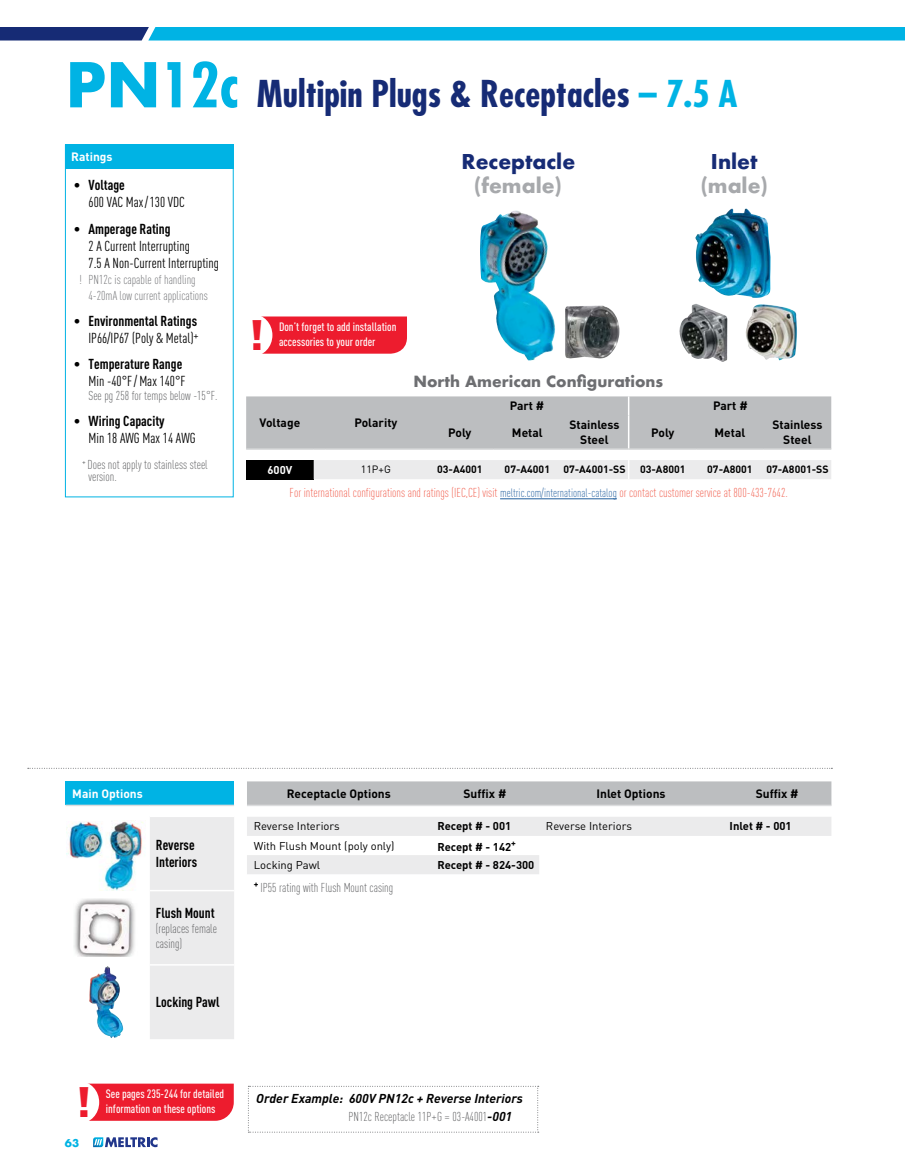
<style>
.page{position:relative;width:905px;height:1175px;background:#fff}
.page>*{position:absolute;margin:0;border:0;box-sizing:border-box;transform-origin:0 0}
.t1{font:900 42px "DIN";color:#ed1c2e}
.t2{font:700 condensed 36px "Futura";color:#162b75}
.t3{font:700 19.95px "Futura";color:#162b75}
.t4{font:700 19.95px "Futura";color:#a7a9ac}
.t5{font:700 15px "Futura";color:#6d6e71}
.t6{font:14.25px/17.1px "DIN Cond";color:#000}
.t7{font:700 14.25px/17.1px "DIN Cond";color:#000}
.t8{font:300 12.75px/15.3px "DIN Cond";color:#58595b}
.t9{font:300 12.75px "DIN Cond";color:#f15b4a}
.t10{font:300 12.75px/15.3px "DIN Cond";color:#6d6e71}
.t11{font:italic 700 12.75px "DIN";color:#000}
.t12{font:700 12px/14.4px "DIN";color:#000;text-align:center}
.t13{font:500 12px/14.4px "DIN Cond";color:#fff}
.t14{font:700 12px "DIN";color:#fff}
.t15{font:11.25px "DIN";color:#000}
.t16{font:700 11.25px "DIN";color:#000}
.t17{font:700 11.25px "DIN";color:#fff}
.t18{font:700 10.5px "DIN";color:#000}
.t19{font:10.5px "DIN";color:#000}
.t20{font:700 10.5px "Futura";color:#00b3e4}
.s1{font-stretch:normal;font-size:60px;color:#00b3e4}
.s2{font-size:60px;color:#00b3e4}
.s3{color:#00b3e4}
.s4{font-weight:700}
.s5{font-size:12px;color:#215e9e}
.s6{font-family:"DIN";font-weight:700;font-style:italic;color:#000}
</style>
<div class="page">
<svg style="left:93px;top:1137px;width:64px;height:10px"></svg>
<svg style="left:28px;top:768px;width:804px;height:1px"></svg>
<img style="left:480px;top:210px;width:75px;height:151px">
<img style="left:695px;top:208px;width:75px;height:90px">
<svg style="left:0;top:27px;width:904px;height:13px;background:#059dd2"></svg>
<img style="left:745px;top:304px;width:52px;height:56px">
<div style="left:66px;top:781px;width:168px;height:24px;background:#00b3e4"></div>
<div style="left:150px;top:817px;width:84px;height:222px;background:#ebebec"></div>
<hr style="left:150px;top:889px;width:84px;height:2px;background:#fff">
<hr style="left:150px;top:964px;width:84px;height:1px;background:#fff">
<hr style="left:66px;top:804px;width:84px;height:2px;background:#dcddde">
<hr style="left:150px;top:804px;width:84px;height:2px;background:#dcddde">
<img style="left:74px;top:898px;width:61px;height:58px">
<img style="left:89px;top:966px;width:34px;height:72px">
<img style="left:103px;top:820px;width:43px;height:70px">
<img style="left:66px;top:821px;width:38px;height:38px">
<svg style="left:248px;top:1085px;width:290px;height:47px"></svg>
<hr style="left:500px;top:498px;width:117px;height:1px;background:#215e9e">
<div style="left:246px;top:460px;width:68px;height:19px;background:#000"></div>
<div style="left:314px;top:460px;width:517px;height:19px;background:#ebebec"></div>
<div style="left:246px;top:396px;width:585px;height:54px;background:#bcbec0"></div>
<hr style="left:426px;top:448px;width:67px;height:2px;background:#dcddde">
<hr style="left:493px;top:448px;width:68px;height:2px;background:#dcddde">
<img style="left:565px;top:305px;width:54px;height:53px">
<img style="left:679px;top:304px;width:48px;height:58px">
<svg style="left:262px;top:316px;width:145px;height:38px;background:#ed2435"></svg>
<div style="left:233px;top:314px;width:39px;height:42px;background:#fff;border-radius:50%"></div>
<div style="left:247px;top:781px;width:584px;height:23px;background:#bcbec0"></div>
<svg style="left:247px;top:817px;width:584px;height:57px"></svg>
<hr style="left:247px;top:804px;width:183px;height:2px;background:#dcddde">
<hr style="left:430px;top:804px;width:109px;height:2px;background:#dcddde">
<hr style="left:539px;top:804px;width:183px;height:2px;background:#dcddde">
<hr style="left:722px;top:804px;width:109px;height:2px;background:#dcddde">
<div style="left:89px;top:1083px;width:145px;height:37px;background:#ed1c2e"></div>
<div style="left:60px;top:1081px;width:39px;height:42px;background:#fff;border-radius:50%"></div>
<div style="left:65px;top:144px;width:168px;height:353px;border:1px solid #00b3e4"></div>
<div style="left:65px;top:144px;width:168px;height:25px;background:#00b3e4"></div>
<h2 class="t2" style="left:65px;top:71px;width:673px"><span class="s1">PN</span><span class="s2">12c</span> Multipin Plugs &amp; Receptacles <span class="s3">– 7.5 A</span></h2>
<h3 class="t3" style="left:461px;top:147px;width:115px">Receptacle</h3>
<h3 class="t4" style="left:473px;top:171px;width:90px">(female)</h3>
<p class="t14" style="left:71px;top:148px;width:43px">Ratings</p>
<p class="t6" style="left:89px;top:177px;width:98px;text-indent:-15px">• <span class="s4">Voltage<br></span>600 VAC Max/130 VDC</p>
<p class="t6" style="left:89px;top:220px;width:132px;text-indent:-15px">• <span class="s4">Amperage Rating<br></span>2 A Current Interrupting<br>7.5 A Non-Current Interrupting</p>
<p class="t10" style="left:89px;top:272px;width:121px;text-indent:-9px">! PN12c is capable of handling<br>4-20mA low current applications</p>
<p class="t6" style="left:74px;top:312px;width:126px;text-align:right">• <span class="s4">Environmental Ratings<br></span>IP66/IP67 (Poly &amp; Metal)<sup>+</sup></p>
<p class="t6" style="left:74px;top:355px;width:113px;text-align:right">• <span class="s4">Temperature Range<br></span>Min -40°F/ Max 140°F</p>
<p class="t8" style="left:89px;top:387px;width:131px">See pg 258 for temps below -15°F.</p>
<p class="t6" style="left:89px;top:412px;width:109px;text-indent:-15px">• <span class="s4">Wiring Capacity<br></span>Min 18 AWG Max 14 AWG</p>
<p class="t8" style="left:89px;top:458px;width:121px;line-height:12px;text-indent:-6px"><sup>+</sup> Does not apply to stainless steel version.</p>
<h3 class="t3" style="left:711px;top:147px;width:48px">Inlet</h3>
<h3 class="t4" style="left:700px;top:171px;width:69px">(male)</h3>
<h1 class="t1" style="left:248px;top:307px;width:17px">!</h1>
<p class="t13" style="left:279px;top:319px;width:119px">Don’t forget to add installation accessories to your order</p>
<p class="t5" style="left:413px;top:370px;width:251px">North American Configurations</p>
<p class="t12" style="left:509px;top:398px;width:36px">Part #</p>
<p class="t12" style="left:713px;top:398px;width:36px">Part #</p>
<p class="t12" style="left:259px;top:415px;width:42px">Voltage</p>
<p class="t12" style="left:354px;top:415px;width:45px">Polarity</p>
<p class="t12" style="left:448px;top:424px;width:25px">Poly</p>
<p class="t12" style="left:512px;top:424px;width:32px">Metal</p>
<p class="t12" style="left:569px;top:417px;width:51px">Stainless<br>Steel</p>
<p class="t12" style="left:651px;top:424px;width:25px">Poly</p>
<p class="t12" style="left:714px;top:424px;width:32px">Metal</p>
<p class="t12" style="left:772px;top:417px;width:51px">Stainless<br>Steel</p>
<p class="t17" style="left:267px;top:462px;width:26px">600V</p>
<p class="t19" style="left:361px;top:463px;width:31px">11P+G</p>
<p class="t18" style="left:437px;top:463px;width:47px">03-A4001</p>
<p class="t18" style="left:504px;top:463px;width:47px">07-A4001</p>
<p class="t18" style="left:563px;top:463px;width:64px">07-A4001-SS</p>
<p class="t18" style="left:640px;top:463px;width:47px">03-A8001</p>
<p class="t18" style="left:707px;top:463px;width:47px">07-A8001</p>
<p class="t18" style="left:766px;top:463px;width:64px">07-A8001-SS</p>
<p class="t9" style="left:289px;top:485px;width:499px">For international configurations and ratings (IEC,CE) visit <span class="s5">meltric.com/international-catalog</span> or contact customer service at 800-433-7642.</p>
<p class="t14" style="left:72px;top:785px;width:72px">Main Options</p>
<p class="t7" style="left:156px;top:836px;width:43px">Reverse<br>Interiors</p>
<p class="t7" style="left:156px;top:903px;width:60px">Flush Mount</p>
<p class="t8" style="left:156px;top:920px;width:63px">(replaces female casing)</p>
<p class="t7" style="left:156px;top:993px;width:65px">Locking Pawl</p>
<p class="t12" style="left:287px;top:785px;width:105px">Receptacle Options</p>
<p class="t12" style="left:463px;top:785px;width:44px">Suffix #</p>
<p class="t12" style="left:596px;top:785px;width:71px">Inlet Options</p>
<p class="t12" style="left:755px;top:785px;width:44px">Suffix #</p>
<p class="t15" style="left:254px;top:819px;width:87px">Reverse Interiors</p>
<p class="t16" style="left:437px;top:819px;width:75px">Recept # - 001</p>
<p class="t15" style="left:546px;top:819px;width:87px">Reverse Interiors</p>
<p class="t16" style="left:729px;top:819px;width:64px">Inlet # - 001</p>
<p class="t15" style="left:254px;top:838px;width:142px">With Flush Mount (poly only)</p>
<p class="t16" style="left:437px;top:839px;width:80px">Recept # - 142<sup>+</sup></p>
<p class="t15" style="left:254px;top:857px;width:68px">Locking Pawl</p>
<p class="t16" style="left:437px;top:857px;width:98px">Recept # - 824-300</p>
<p class="t8" style="left:254px;top:879px;width:141px"><sup>+</sup> IP55 rating with Flush Mount casing</p>
<h1 class="t1" style="left:75px;top:1073px;width:17px">!</h1>
<p class="t13" style="left:106px;top:1086px;width:120px">See pages 235-244 for detailed information on these options</p>
<p class="t20" style="left:65px;top:1135px;width:16px">63</p>
<p class="t11" style="left:256px;top:1090px;width:268px">Order Example: 600V PN12c + Reverse Interiors</p>
<p class="t8" style="left:348px;top:1109px;width:165px">PN12c Receptacle 11P+G = 03-A4001<span class="s6">-001</span></p>
</div>
